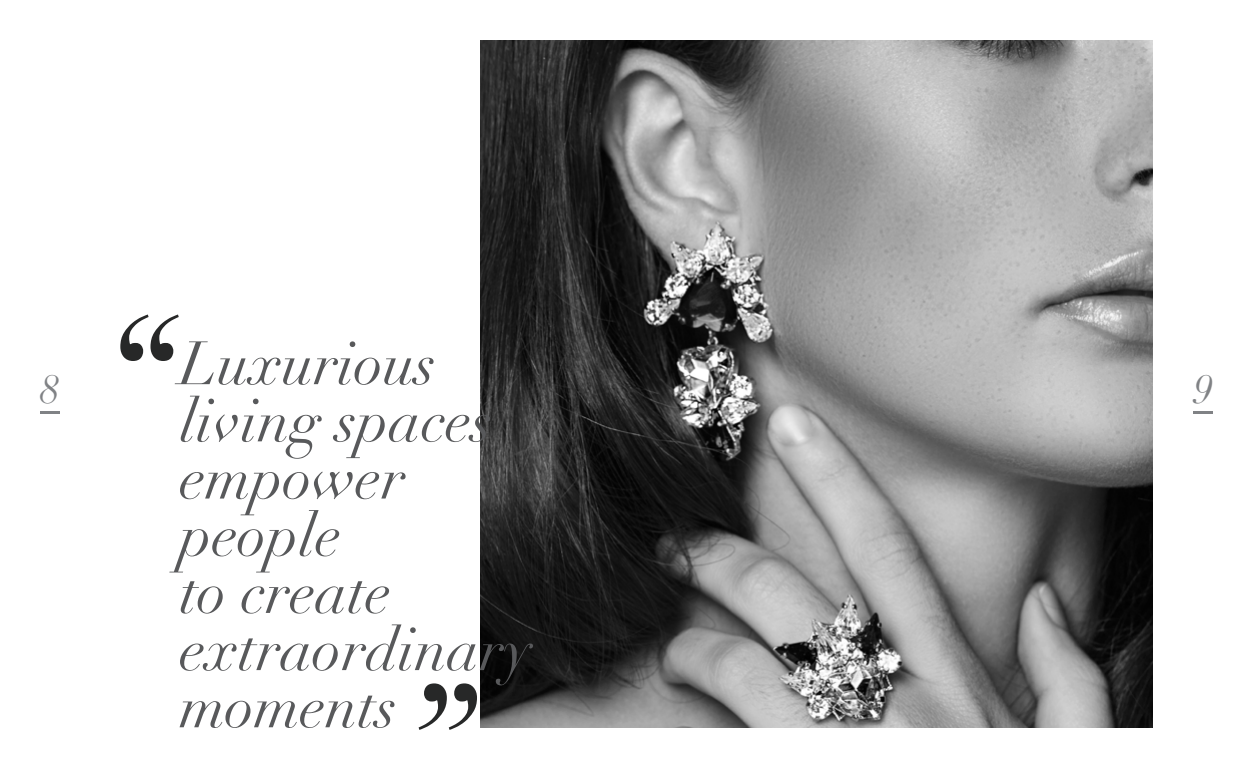
<style>
.page{position:relative;width:1253px;height:768px;background:#fff}
.page>*{position:absolute;margin:0;border:0;box-sizing:border-box;transform-origin:0 0}
.t1{font:italic 192px "Didot";color:#272828}
.t2{font:italic 60px/57.1px "Didot";color:#58595b}
.t3{font:italic 40px "Didot";color:#808285}
</style>
<div class="page">
<img style="left:480px;top:41px;width:671px;height:685px">
<hr style="left:40px;top:411px;width:20px;height:2px;background:#808285">
<svg style="left:1193px;top:411px;width:19px;height:2px"></svg>
<p class="t3" style="left:40px;top:364px;width:21px">8</p>
<h1 class="t1" style="left:86px;top:275px;width:87px">“</h1>
<p class="t2" style="left:180px;top:335px;width:257px">Luxurious</p>
<p class="t2" style="left:180px;top:392px;width:353px">living spaces empower people<br>to create extraordinary moments</p>
<h1 class="t1" style="left:385px;top:644px;width:87px">”</h1>
<p class="t3" style="left:1193px;top:364px;width:21px">9</p>
</div>
